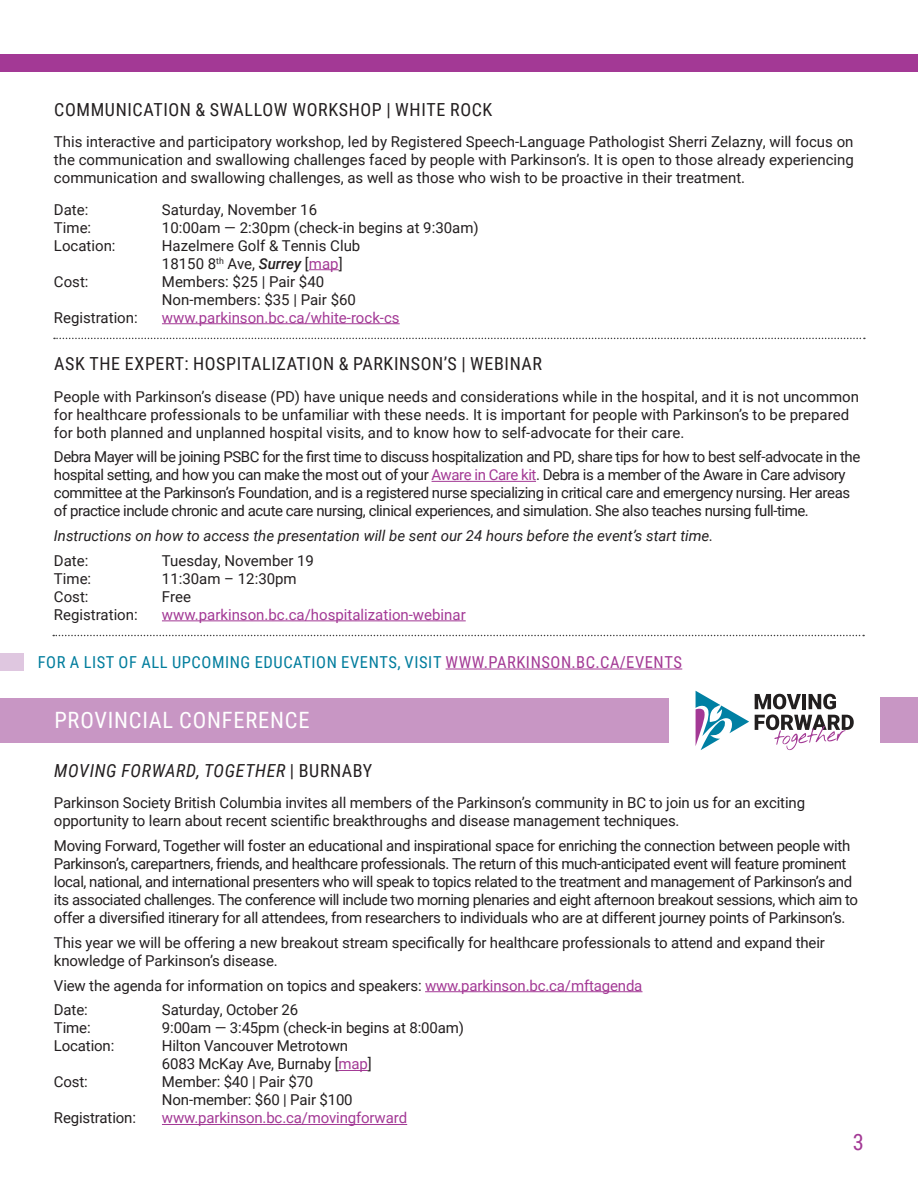
<style>
.page{position:relative;width:918px;height:1188px;background:#fff}
.page>*{position:absolute;margin:0;border:0;box-sizing:border-box;transform-origin:0 0}
.t1{font:22.5px "Roboto Condensed";letter-spacing:.035em;color:#fff}
.t2{font:22.5px "Roboto Condensed";color:#a33995}
.t3{font:18px "Roboto Condensed";letter-spacing:.035em;color:#231f20}
.t4{font:italic 18px "Roboto Condensed";letter-spacing:.035em;color:#231f20}
.t5{font:16.5px "Roboto Condensed";letter-spacing:.035em;color:#017d9d}
.t6{font:15px/18px "Roboto";letter-spacing:-.01em;color:#231f20}
.t7{font:15px/18px "Roboto";letter-spacing:-.03em;color:#231f20}
.t8{font:15px "Roboto";color:#a33995}
.t9{font:italic 15px "Roboto";color:#231f20}
.s1{font-weight:500;font-style:italic}
.s2{color:#a33995}
.s3{font-style:normal}
</style>
<div class="page">
<div style="left:0;top:54px;width:918px;height:17px;background:#a33995"></div>
<svg style="left:54px;top:338px;width:811px;height:1px"></svg>
<hr style="left:309px;top:269px;width:30px;height:1px;background:#a33995">
<hr style="left:162px;top:323px;width:238px;height:1px;background:#a33995">
<hr style="left:432px;top:481px;width:104px;height:1px;background:#a33995">
<hr style="left:162px;top:620px;width:304px;height:1px;background:#a33995">
<div style="left:0;top:654px;width:24px;height:17px;background:#dfc7e0"></div>
<svg style="left:53px;top:635px;width:811px;height:1px"></svg>
<hr style="left:446px;top:669px;width:236px;height:1px;background:#a33995">
<hr style="left:425px;top:991px;width:218px;height:1px;background:#a33995">
<svg style="left:339px;top:1070px;width:29px;height:1px"></svg>
<hr style="left:162px;top:1124px;width:245px;height:1px;background:#a33995">
<div style="left:0;top:698px;width:669px;height:45px;background:#c896c4"></div>
<div style="left:880px;top:698px;width:38px;height:45px;background:#c896c4"></div>
<svg style="left:696px;top:691px;width:53px;height:59px"></svg>
<svg style="left:755px;top:694px;width:99px;height:56px"></svg>
<p class="t3" style="left:54px;top:97px;width:440px">COMMUNICATION &amp; SWALLOW WORKSHOP | WHITE ROCK</p>
<p class="t6" style="left:54px;top:132px;width:801px;text-align:justify">This interactive and participatory workshop, led by Registered Speech-Language Pathologist Sherri Zelazny, will focus on the communication and swallowing challenges faced by people with Parkinson’s. It is open to those already experiencing communication and swallowing challenges, as well as those who wish to be proactive in their treatment.</p>
<p class="t6" style="left:54px;top:200px;width:36px">Date:</p>
<p class="t6" style="left:162px;top:200px;width:157px">Saturday, November 16</p>
<p class="t6" style="left:54px;top:218px;width:39px">Time:</p>
<p class="t6" style="left:162px;top:218px;width:318px">10:00am — 2:30pm (check-in begins at 9:30am)</p>
<p class="t6" style="left:54px;top:236px;width:63px">Location:</p>
<p class="t6" style="left:162px;top:236px;width:200px">Hazelmere Golf &amp; Tennis Club</p>
<p class="t6" style="left:162px;top:254px;width:182px">18150 8<sup>th</sup> Ave, <span class="s1">Surrey</span> [<span class="s2">map</span>]</p>
<p class="t6" style="left:54px;top:272px;width:36px">Cost:</p>
<p class="t6" style="left:162px;top:272px;width:164px">Members: $25 | Pair $40</p>
<p class="t6" style="left:162px;top:290px;width:196px">Non-members: $35 | Pair $60</p>
<p class="t6" style="left:54px;top:308px;width:85px">Registration:</p>
<p class="t8" style="left:162px;top:307px;width:239px">www.parkinson.bc.ca/white-rock-cs</p>
<p class="t3" style="left:54px;top:351px;width:489px">ASK THE EXPERT: HOSPITALIZATION &amp; PARKINSON’S | WEBINAR</p>
<p class="t6" style="left:54px;top:387px;width:807px">People with Parkinson’s disease (PD) have unique needs and considerations while in the hospital, and it is not uncommon for healthcare professionals to be unfamiliar with these needs. It is important for people with Parkinson’s to be prepared for both planned and unplanned hospital visits, and to know how to self-advocate for their care.</p>
<p class="t7" style="left:54px;top:447px;width:808px">Debra Mayer will be joining PSBC for the first time to discuss hospitalization and PD, share tips for how to best self-advocate in the hospital setting, and how you can make the most out of your <span class="s2">Aware in Care kit</span>. Debra is a member of the Aware in Care advisory committee at the Parkinson’s Foundation, and is a registered nurse specializing in critical care and emergency nursing. Her areas of practice include chronic and acute care nursing, clinical experiences, and simulation. She also teaches nursing full-time.</p>
<p class="t9" style="left:54px;top:525px;width:661px">Instructions on how to access the presentation will be sent our 24 hours before the event’s start time.</p>
<p class="t6" style="left:54px;top:551px;width:36px">Date:</p>
<p class="t6" style="left:162px;top:551px;width:154px">Tuesday, November 19</p>
<p class="t6" style="left:54px;top:569px;width:39px">Time:</p>
<p class="t6" style="left:162px;top:569px;width:136px">11:30am – 12:30pm</p>
<p class="t6" style="left:54px;top:587px;width:36px">Cost:</p>
<p class="t6" style="left:162px;top:587px;width:31px">Free</p>
<p class="t6" style="left:54px;top:605px;width:85px">Registration:</p>
<p class="t8" style="left:162px;top:604px;width:305px">www.parkinson.bc.ca/hospitalization-webinar</p>
<p class="t5" style="left:38px;top:650px;width:646px">FOR A LIST OF ALL UPCOMING EDUCATION EVENTS, VISIT <span class="s2">WWW.PARKINSON.BC.CA/EVENTS</span></p>
<p class="t1" style="left:54px;top:704px;width:257px">PROVINCIAL CONFERENCE</p>
<p class="t4" style="left:54px;top:758px;width:320px">MOVING FORWARD, TOGETHER <span class="s3">| BURNABY</span></p>
<p class="t6" style="left:54px;top:794px;width:753px">Parkinson Society British Columbia invites all members of the Parkinson’s community in BC to join us for an exciting opportunity to learn about recent scientific breakthroughs and disease management techniques.</p>
<p class="t7" style="left:54px;top:836px;width:806px">Moving Forward, Together will foster an educational and inspirational space for enriching the connection between people with Parkinson’s, carepartners, friends, and healthcare professionals. The return of this much-anticipated event will feature prominent local, national, and international presenters who will speak to topics related to the treatment and management of Parkinson’s and its associated challenges. The conference will include two morning plenaries and eight afternoon breakout sessions, which aim to offer a diversified itinerary for all attendees, from researchers to individuals who are at different journey points of Parkinson’s.</p>
<p class="t6" style="left:54px;top:933px;width:773px">This year we will be offering a new breakout stream specifically for healthcare professionals to attend and expand their knowledge of Parkinson’s disease.</p>
<p class="t6" style="left:54px;top:976px;width:590px">View the agenda for information on topics and speakers: <span class="s2">www.parkinson.bc.ca/mftagenda</span></p>
<p class="t6" style="left:54px;top:1001px;width:35px">Date:</p>
<p class="t6" style="left:162px;top:1001px;width:138px">Saturday, October 26</p>
<p class="t6" style="left:54px;top:1019px;width:38px">Time:</p>
<p class="t6" style="left:162px;top:1019px;width:304px">9:00am — 3:45pm (check-in begins at 8:00am)</p>
<p class="t6" style="left:54px;top:1037px;width:62px">Location:</p>
<p class="t6" style="left:162px;top:1037px;width:211px">Hilton Vancouver Metrotown<br>6083 McKay Ave, Burnaby [<span class="s2">map</span>]</p>
<p class="t6" style="left:54px;top:1073px;width:35px">Cost:</p>
<p class="t6" style="left:162px;top:1073px;width:153px">Member: $40 | Pair $70</p>
<p class="t6" style="left:162px;top:1091px;width:192px">Non-member: $60 | Pair $100</p>
<p class="t6" style="left:54px;top:1109px;width:84px">Registration:</p>
<p class="t8" style="left:162px;top:1108px;width:247px">www.parkinson.bc.ca/movingforward</p>
<h1 class="t2" style="left:853px;top:1126px;width:13px">3</h1>
</div>
